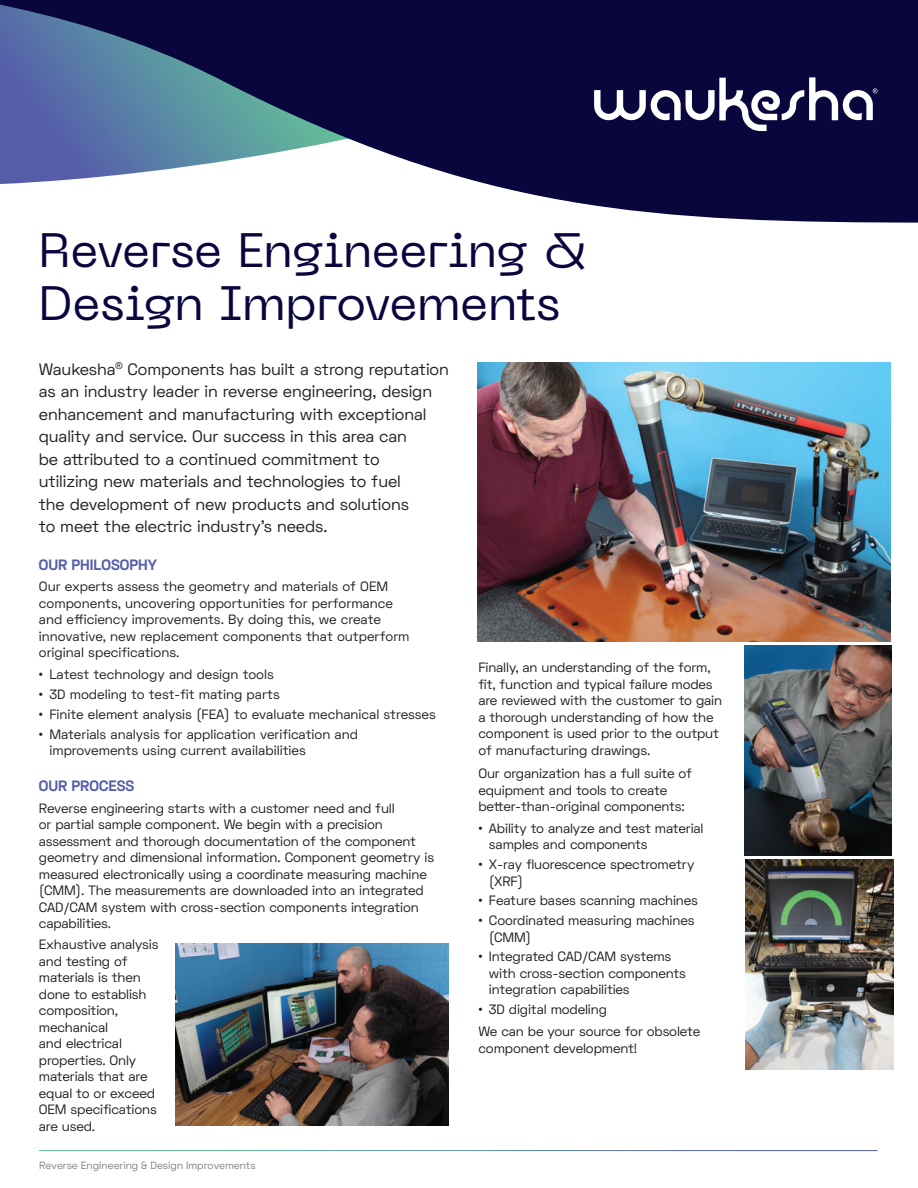
<style>
.page{position:relative;width:918px;height:1188px;background:#fff}
.page>*{position:absolute;margin:0;border:0;box-sizing:border-box;transform-origin:0 0}
.t1{font:48px/52.5px "Neue Machina";letter-spacing:-.015em;color:#09063e}
.t2{font:16.5px/22.5px "Space Grotesk";letter-spacing:-.005em;color:#231f20}
.t3{font:700 15px "Space Grotesk";color:#555da9}
.t4{font:13.5px/16.5px "Space Grotesk";letter-spacing:-.01em;color:#231f20}
.t5{font:10.5px "Space Grotesk";color:#808285}
</style>
<div class="page">
<svg style="left:0;top:0;width:918px;height:223px;fill:#09063e"></svg>
<svg style="left:580px;top:67px;width:298px;height:64px"></svg>
<img style="left:176px;top:943px;width:273px;height:182px">
<img style="left:477px;top:363px;width:414px;height:279px">
<img style="left:745px;top:645px;width:147px;height:210px">
<img style="left:745px;top:859px;width:148px;height:210px">
<h1 class="t1" style="left:39px;top:224px;width:551px">Reverse Engineering &amp;<br>Design Improvements</h1>
<p class="t2" style="left:39px;top:358px;width:411px">Waukesha<sup>®</sup> Components has built a strong reputation as an industry leader in reverse engineering, design enhancement and manufacturing with exceptional quality and service. Our success in this area can<br>be attributed to a continued commitment to<br>utilizing new materials and technologies to fuel<br>the development of new products and solutions<br>to meet the electric industry’s needs.</p>
<p class="t3" style="left:39px;top:555px;width:120px">OUR PHILOSOPHY</p>
<p class="t4" style="left:39px;top:578px;width:372px">Our experts assess the geometry and materials of OEM components, uncovering opportunities for performance and efficiency improvements. By doing this, we create innovative, new replacement components that outperform original specifications.</p>
<p class="t4" style="left:39px;top:666px;width:236px">• Latest technology and design tools</p>
<p class="t4" style="left:39px;top:686px;width:242px">• 3D modeling to test-fit mating parts</p>
<p class="t4" style="left:39px;top:706px;width:399px">• Finite element analysis (FEA) to evaluate mechanical stresses</p>
<p class="t4" style="left:49px;top:725px;width:310px;text-indent:-10px">• Materials analysis for application verification and improvements using current availabilities</p>
<p class="t3" style="left:39px;top:776px;width:97px">OUR PROCESS</p>
<p class="t4" style="left:39px;top:800px;width:397px">Reverse engineering starts with a customer need and full<br>or partial sample component. We begin with a precision assessment and thorough documentation of the component geometry and dimensional information. Component geometry is measured electronically using a coordinate measuring machine (CMM). The measurements are downloaded into an integrated CAD/CAM system with cross-section components integration capabilities.</p>
<p class="t4" style="left:39px;top:936px;width:121px">Exhaustive analysis and testing of materials is then done to establish composition, mechanical<br>and electrical properties. Only materials that are equal to or exceed<br>OEM specifications are used.</p>
<p class="t4" style="left:478px;top:659px;width:245px">Finally, an understanding of the form, fit, function and typical failure modes are reviewed with the customer to gain a thorough understanding of how the component is used prior to the output of manufacturing drawings.</p>
<p class="t4" style="left:478px;top:765px;width:215px">Our organization has a full suite of equipment and tools to create better-than-original components:</p>
<p class="t4" style="left:489px;top:820px;width:216px;text-indent:-10px">• Ability to analyze and test material samples and components</p>
<p class="t4" style="left:489px;top:856px;width:207px;text-indent:-10px">• X-ray fluorescence spectrometry (XRF)</p>
<p class="t4" style="left:478px;top:892px;width:221px">• Feature bases scanning machines</p>
<p class="t4" style="left:489px;top:912px;width:207px;text-indent:-10px">• Coordinated measuring machines (CMM)</p>
<p class="t4" style="left:489px;top:948px;width:199px;text-indent:-10px">• Integrated CAD/CAM systems with cross-section components integration capabilities</p>
<p class="t4" style="left:478px;top:998px;width:223px;line-height:21.9px">• 3D digital modeling<br>We can be your source for obsolete</p>
<p class="t4" style="left:478px;top:1039px;width:160px">component development!</p>
<p class="t5" style="left:39px;top:1158px;width:218px">Reverse Engineering &amp; Design Improvements</p>
</div>
